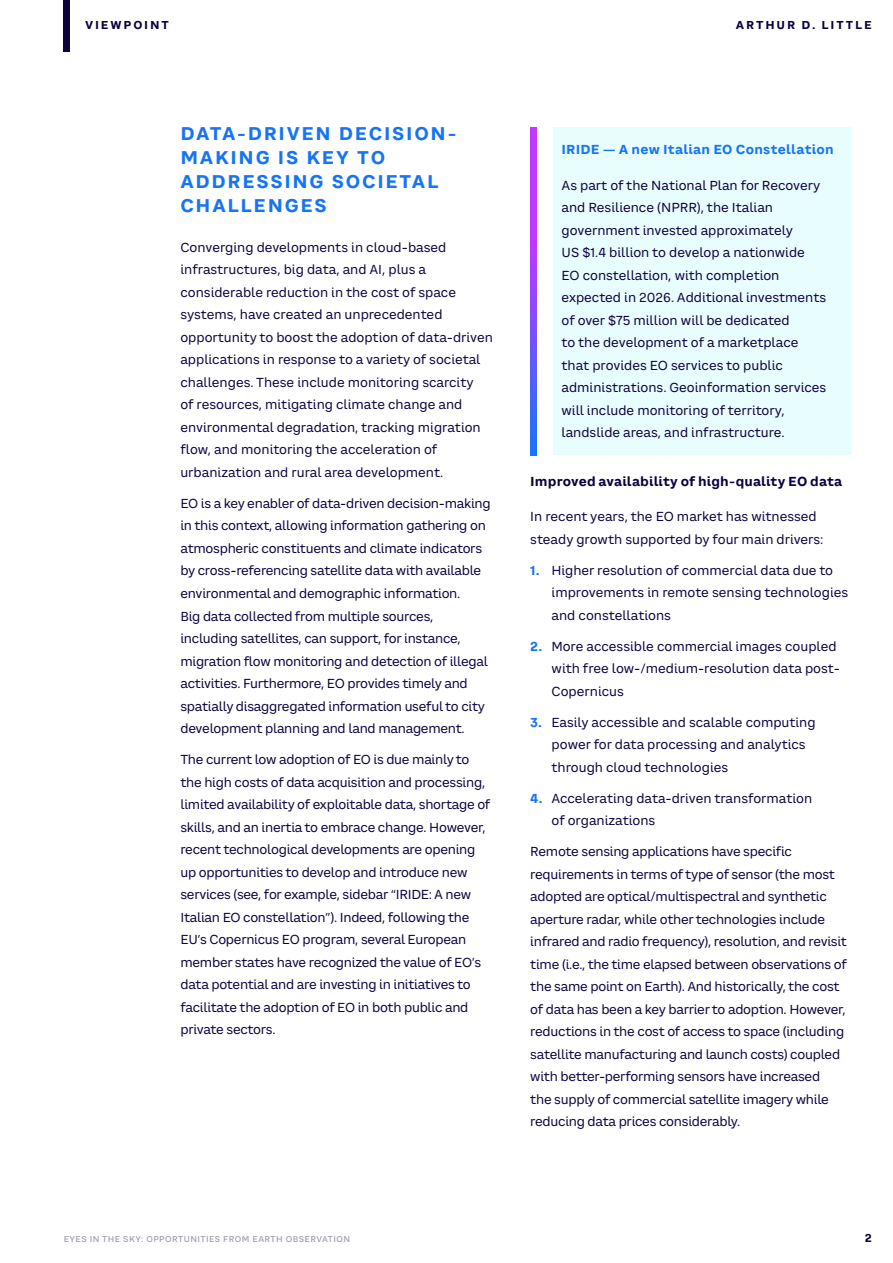
<style>
.page{position:relative;width:893px;height:1263px;background:#fff}
.page>*{position:absolute;margin:0;border:0;box-sizing:border-box;transform-origin:0 0}
.IN_SECTION_HEADING_L{font:700 18px/24px "CA Saygon Text";letter-spacing:.095em;color:#1774f5}
.IN_BODYTEXT{font:12.75px/22.5px "CA Saygon Text";letter-spacing:-.02em;color:#0d003f}
.IN_BODYTEXT-2{font:12.75px/22.5px "CA Saygon Text";color:#0d003f}
.IN_SUBHEADING_LEVEL{font:700 12.75px "CA Saygon Text";letter-spacing:.01em;color:#0d003f}
.IN_BLUEBOX_HEADING{font:700 12.75px "CA Saygon Text";letter-spacing:.02em;color:#1774f5}
.t1{font:700 11.25px "CA Saygon Text";letter-spacing:.16em;color:#0d003f}
.t2{font:500 8.25px "CA Saygon Text";letter-spacing:.05em;color:#9e99b2}
.s1{font-weight:700;color:#1774f5}
</style>
<div class="page">
<div style="left:553px;top:128px;width:298px;height:327px;background:#e8fdfd"></div>
<svg style="left:530px;top:128px;width:7px;height:327px;background:#8a4afb"></svg>
<div style="left:64px;top:0;width:6px;height:51px;background:#0d003f"></div>
<p class="t1" style="left:85px;top:16px;width:85px">VIEWPOINT</p>
<p class="t1" style="left:736px;top:16px;width:137px">ARTHUR D. LITTLE</p>
<p class="IN_SECTION_HEADING_L" style="left:180px;top:122px;width:277px">DATA-DRIVEN DECISION-<br>MAKING IS KEY TO<br>ADDRESSING SOCIETAL<br>CHALLENGES</p>
<p class="IN_BODYTEXT-2" style="left:180px;top:236px;width:314px">Converging developments in cloud-based infrastructures, big data, and AI, plus a considerable reduction in the cost of space systems, have created an unprecedented opportunity to boost the adoption of data-driven applications in response to a variety of societal challenges. These include monitoring scarcity<br>of resources, mitigating climate change and environmental degradation, tracking migration flow, and monitoring the acceleration of urbanization and rural area development.</p>
<p class="IN_BODYTEXT" style="left:180px;top:492px;width:312px">EO is a key enabler of data-driven decision-making in this context, allowing information gathering on atmospheric constituents and climate indicators by cross-referencing satellite data with available environmental and demographic information.<br>Big data collected from multiple sources, including satellites, can support, for instance, migration flow monitoring and detection of illegal activities. Furthermore, EO provides timely and spatially disaggregated information useful to city development planning and land management.</p>
<p class="IN_BODYTEXT" style="left:180px;top:748px;width:311px">The current low adoption of EO is due mainly to the high costs of data acquisition and processing, limited availability of exploitable data, shortage of skills, and an inertia to embrace change. However, recent technological developments are opening up opportunities to develop and introduce new services (see, for example, sidebar “IRIDE: A new Italian EO constellation”). Indeed, following the EU’s Copernicus EO program, several European member states have recognized the value of EO’s data potential and are investing in initiatives to facilitate the adoption of EO in both public and private sectors.</p>
<p class="IN_BLUEBOX_HEADING" style="left:561px;top:140px;width:274px">IRIDE — A new Italian EO Constellation</p>
<p class="IN_BODYTEXT-2" style="left:561px;top:174px;width:266px">As part of the National Plan for Recovery and Resilience (NPRR), the Italian government invested approximately<br>US $1.4 billion to develop a nationwide<br>EO constellation, with completion expected in 2026. Additional investments of over $75 million will be dedicated<br>to the development of a marketplace that provides EO services to public administrations. Geoinformation services will include monitoring of territory, landslide areas, and infrastructure.</p>
<p class="IN_SUBHEADING_LEVEL" style="left:530px;top:472px;width:313px">Improved availability of high-quality EO data</p>
<p class="IN_BODYTEXT-2" style="left:530px;top:505px;width:295px">In recent years, the EO market has witnessed steady growth supported by four main drivers:</p>
<p class="IN_BODYTEXT-2" style="left:552px;top:559px;width:298px;text-indent:-21px"><span class="s1">1.</span> Higher resolution of commercial data due to improvements in remote sensing technologies and constellations</p>
<p class="IN_BODYTEXT-2" style="left:552px;top:635px;width:290px;text-indent:-21px"><span class="s1">2.</span> More accessible commercial images coupled with free low-/medium-resolution data post-<br>Copernicus</p>
<p class="IN_BODYTEXT-2" style="left:552px;top:711px;width:266px;text-indent:-21px"><span class="s1">3.</span> Easily accessible and scalable computing power for data processing and analytics through cloud technologies</p>
<p class="IN_BODYTEXT-2" style="left:552px;top:787px;width:262px;text-indent:-21px"><span class="s1">4.</span> Accelerating data-driven transformation of organizations</p>
<p class="IN_BODYTEXT" style="left:530px;top:840px;width:318px">Remote sensing applications have specific requirements in terms of type of sensor (the most adopted are optical/multispectral and synthetic aperture radar, while other technologies include infrared and radio frequency), resolution, and revisit time (i.e., the time elapsed between observations of the same point on Earth). And historically, the cost of data has been a key barrier to adoption. However, reductions in the cost of access to space (including satellite manufacturing and launch costs) coupled with better-performing sensors have increased<br>the supply of commercial satellite imagery while reducing data prices considerably.</p>
<p class="t2" style="left:64px;top:1233px;width:288px">EYES IN THE SKY: OPPORTUNITIES FROM EARTH OBSERVATION</p>
<p class="t1" style="left:865px;top:1229px;width:9px">2</p>
</div>
